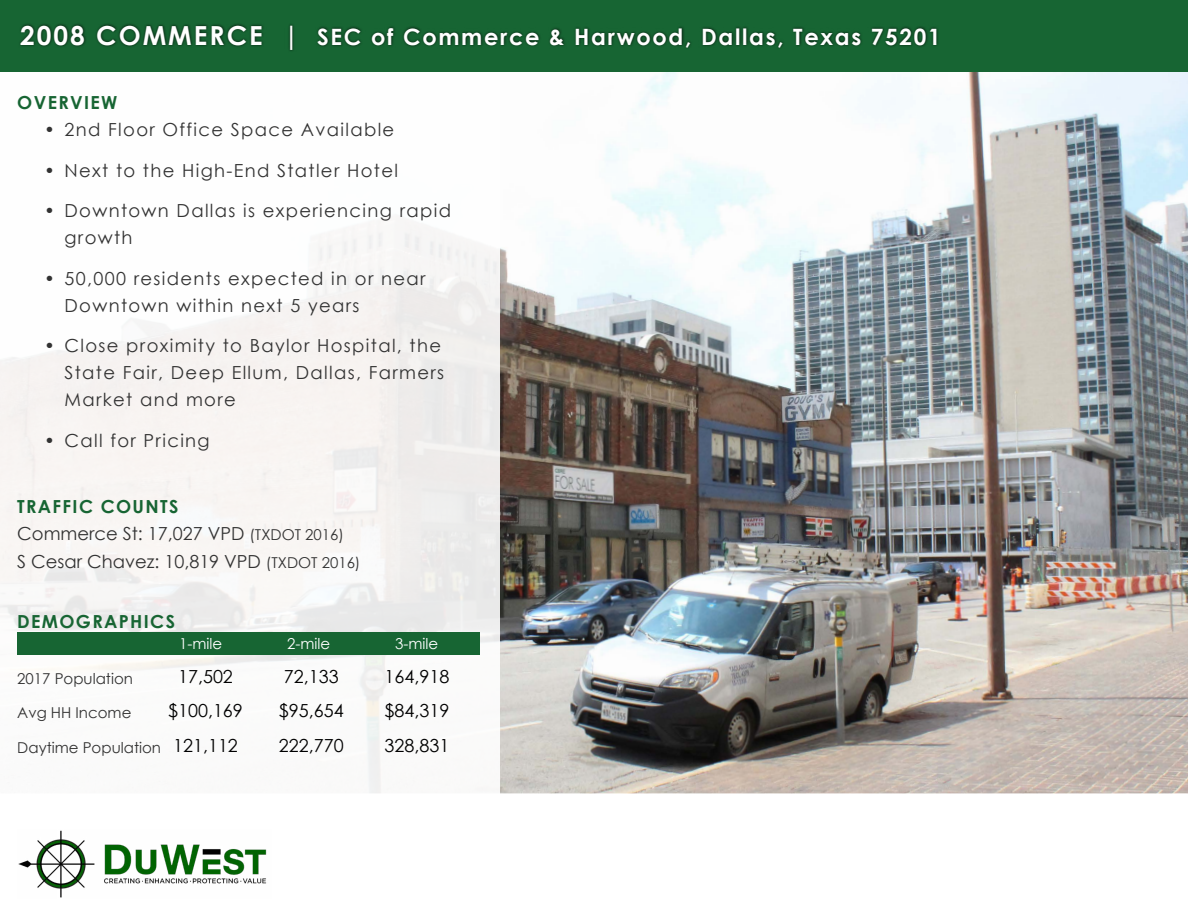
<style>
.page{position:relative;width:1188px;height:918px;background:#fff}
.page>*{position:absolute;margin:0;border:0;box-sizing:border-box;transform-origin:0 0}
.t1{font:700 22.5px "Century Gothic";letter-spacing:.075em;color:#fff}
.t2{font:18px/27px "Century Gothic";letter-spacing:.075em;color:#323232}
.t3{font:18px/27.8px "Century Gothic";color:#323232}
.t4{font:18px/34.5px "Century Gothic";color:#000;text-align:center}
.t5{font:700 18px "Century Gothic";letter-spacing:.075em;color:#176533}
.t6{font:15px "Century Gothic";color:#323232}
.t7{font:15px "Century Gothic";color:#fff}
.s1{font-size:26.25px}
.s2{font-weight:700;color:#176533}
.s3{font-size:15px}
</style>
<div class="page">
<img style="left:500px;top:72px;width:688px;height:721px">
<img style="left:18px;top:830px;width:249px;height:68px">
<div style="left:17px;top:633px;width:463px;height:21px;background:#176533"></div>
<div style="left:0;top:0;width:1188px;height:72px;background:#176533"></div>
<div style="left:18px;top:23px;width:922px;height:30px;background:#000;opacity:.75"></div>
<p class="t1" style="left:20px;top:19px;width:922px"><span class="s1">2008 COMMERCE |</span> SEC of Commerce &amp; Harwood, Dallas, Texas 75201</p>
<p class="t5" style="left:17px;top:89px;width:102px">OVERVIEW</p>
<p class="t2" style="left:44px;top:116px;width:352px">• 2nd Floor Office Space Available</p>
<p class="t2" style="left:44px;top:156px;width:355px">• Next to the High-End Statler Hotel</p>
<p class="t2" style="left:65px;top:197px;width:388px;text-indent:-20px">• Downtown Dallas is experiencing rapid growth</p>
<p class="t2" style="left:65px;top:264px;width:363px;text-indent:-20px">• 50,000 residents expected in or near<br>Downtown within next 5 years</p>
<p class="t2" style="left:65px;top:332px;width:381px;text-indent:-20px">• Close proximity to Baylor Hospital, the<br>State Fair, Deep Ellum, Dallas, Farmers<br>Market and more</p>
<p class="t2" style="left:44px;top:426px;width:167px">• Call for Pricing</p>
<p class="t3" style="left:17px;top:492px;width:345px"><span class="s2">TRAFFIC COUNTS<br></span>Commerce St: 17,027 VPD <span class="s3">(TXDOT 2016)<br></span>S Cesar Chavez: 10,819 VPD <span class="s3">(TXDOT 2016)</span></p>
<p class="t5" style="left:17px;top:608px;width:159px">DEMOGRAPHICS</p>
<p class="t6" style="left:17px;top:668px;width:117px">2017 Population</p>
<p class="t6" style="left:17px;top:702px;width:116px">Avg HH Income</p>
<p class="t6" style="left:17px;top:737px;width:145px">Daytime Population</p>
<p class="t7" style="left:179px;top:633px;width:45px">1-mile</p>
<p class="t7" style="left:287px;top:633px;width:45px">2-mile</p>
<p class="t7" style="left:395px;top:633px;width:45px">3-mile</p>
<p class="t4" style="left:168px;top:659px;width:76px">17,502 $100,169<br>121,112</p>
<p class="t4" style="left:279px;top:659px;width:66px;text-align:left">72,133 $95,654<br>222,770</p>
<p class="t4" style="left:385px;top:659px;width:66px;text-align:justify">164,918 $84,319<br>328,831</p>
</div>
